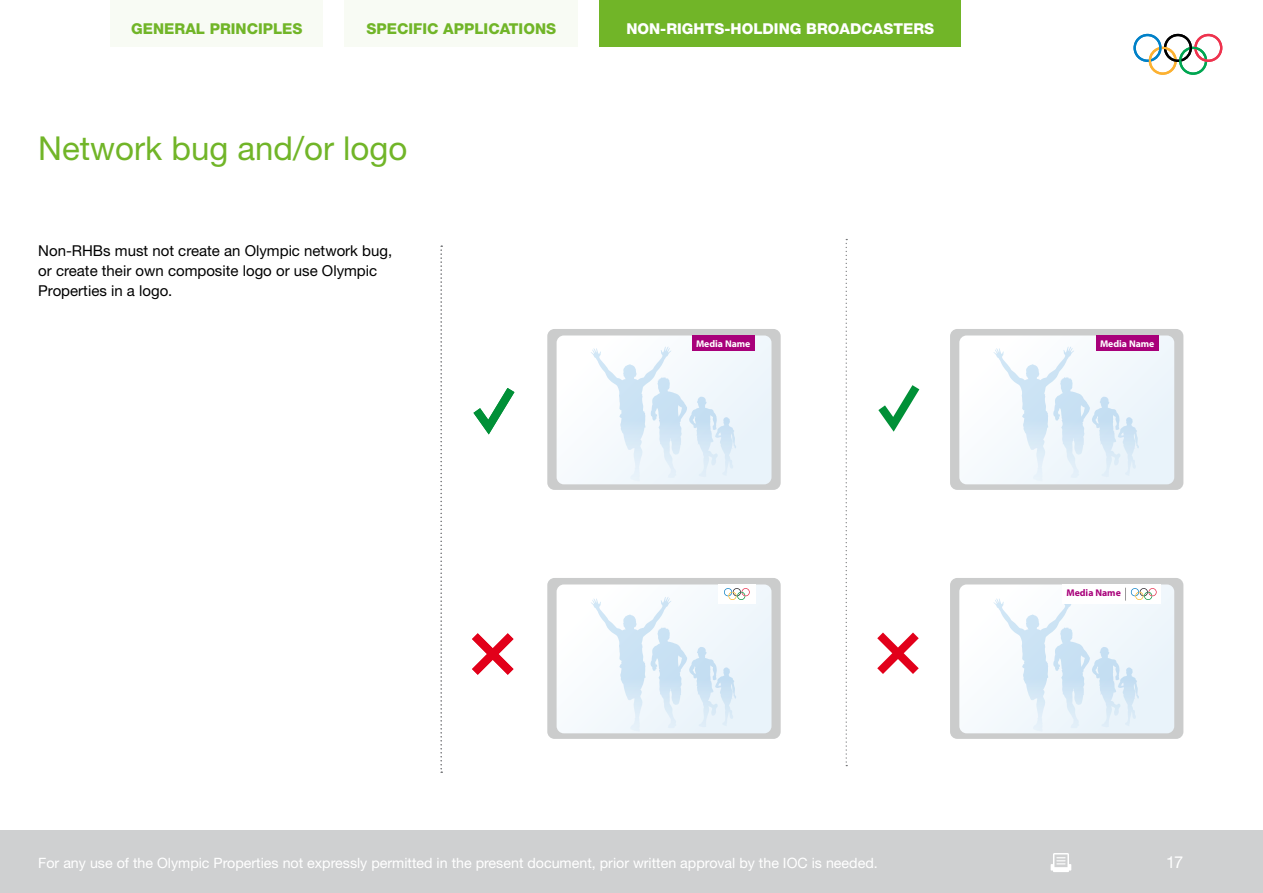
<style>
.page{position:relative;width:1263px;height:893px;background:#fff}
.page>*{position:absolute;margin:0;border:0;box-sizing:border-box;transform-origin:0 0}
.t1{font:33px "Helvetica Neue LT Std";color:#71b528}
.t2{font:16.5px "Helvetica Neue LT Std";color:#fff}
.t3{font:15px/19.8px "Helvetica Neue LT Std";color:#000}
.t4{font:800 15px "Helvetica Neue LT Std";color:#71b528}
.t5{font:800 15px "Helvetica Neue LT Std";color:#fff}
.t6{font:14.25px "Helvetica Neue LT Std";color:#fff}
.t7{font:700 9.75px "Myriad";color:#fff}
.t8{font:700 9.75px "Myriad";color:#a8007a}
</style>
<div class="page">
<svg style="left:441px;top:246px;width:1px;height:527px"></svg>
<svg style="left:846px;top:239px;width:1px;height:527px"></svg>
<svg style="left:472px;top:633px;width:41px;height:42px"></svg>
<svg style="left:877px;top:632px;width:42px;height:42px"></svg>
<svg style="left:473px;top:388px;width:41px;height:46px"></svg>
<svg style="left:878px;top:385px;width:41px;height:47px"></svg>
<div style="left:547px;top:329px;width:234px;height:161px;background:#cbcccc;border-radius:7px"></div>
<div style="left:547px;top:578px;width:234px;height:161px;background:#cbcccc;border-radius:7px"></div>
<svg style="left:557px;top:335px;width:214px;height:149px;background:#ecf4fa"></svg>
<div style="left:950px;top:329px;width:233px;height:161px;background:#cbcccc;border-radius:7px"></div>
<div style="left:950px;top:578px;width:233px;height:161px;background:#cbcccc;border-radius:7px"></div>
<svg style="left:959px;top:335px;width:215px;height:149px;background:#ecf4fa"></svg>
<div style="left:692px;top:336px;width:63px;height:15px;background:#a8007a"></div>
<div style="left:1096px;top:336px;width:62px;height:15px;background:#a8007a"></div>
<svg style="left:557px;top:584px;width:214px;height:149px;background:#ecf4fa"></svg>
<svg style="left:959px;top:584px;width:215px;height:149px;background:#ecf4fa"></svg>
<div style="left:344px;top:0;width:234px;height:47px;background:#f8fbf4"></div>
<div style="left:111px;top:0;width:212px;height:47px;background:#f8fbf4"></div>
<div style="left:600px;top:0;width:361px;height:47px;background:#71b528"></div>
<div style="left:0;top:830px;width:1263px;height:63px;background:#cfd0d1"></div>
<svg style="left:1133px;top:34px;width:89px;height:41px"></svg>
<svg style="left:1051px;top:853px;width:20px;height:19px"></svg>
<p class="t4" style="left:131px;top:20px;width:173px">GENERAL PRINCIPLES</p>
<p class="t4" style="left:367px;top:20px;width:191px">SPECIFIC APPLICATIONS</p>
<p class="t5" style="left:626px;top:20px;width:309px">NON-RIGHTS-HOLDING BROADCASTERS</p>
<h1 class="t1" style="left:38px;top:128px;width:371px">Network bug and/or logo</h1>
<p class="t3" style="left:38px;top:241px;width:355px">Non-RHBs must not create an Olympic network bug, or create their own composite logo or use Olympic<br>Properties in a logo.</p>
<p class="t7" style="left:696px;top:338px;width:56px">Media Name</p>
<p class="t7" style="left:1100px;top:338px;width:56px">Media Name</p>
<p class="t8" style="left:1066px;top:588px;width:56px">Media Name</p>
<p class="t6" style="left:38px;top:854px;width:841px">For any use of the Olympic Properties not expressly permitted in the present document, prior written approval by the IOC is needed.</p>
<p class="t2" style="left:1166px;top:852px;width:18px">17</p>
</div>
